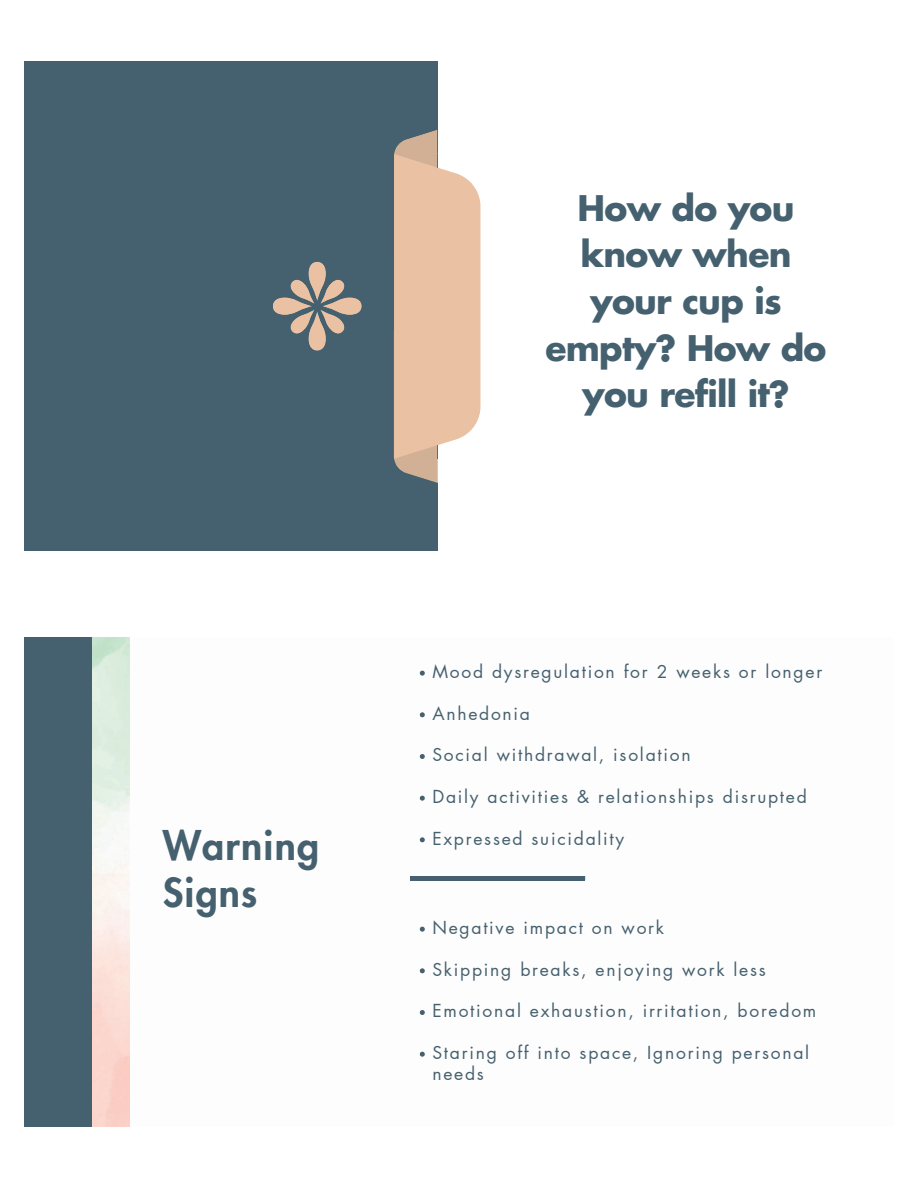
<style>
.page{position:relative;width:918px;height:1188px;background:#fff}
.page>*{position:absolute;margin:0;border:0;box-sizing:border-box;transform-origin:0 0}
.t1{font:800 39.3px/47.1px "Futura LT Pro";letter-spacing:.03em;color:#45616f}
.t2{font:700 34.5px/46.7px "Futura LT Pro";letter-spacing:-.02em;color:#45616f;text-align:center}
.t3{font:17.55px/20.9px "Futura LT Pro";letter-spacing:.1em;color:#45616f}
</style>
<div class="page">
<div style="left:24px;top:62px;width:413px;height:489px;background:#45616f"></div>
<svg style="left:273px;top:262px;width:89px;height:88px;background:#7f8381"></svg>
<svg style="left:394px;top:130px;width:86px;height:353px;background:#e7c6ac"></svg>
<svg style="left:420px;top:671px;width:5px;height:5px"></svg>
<svg style="left:420px;top:712px;width:5px;height:5px"></svg>
<svg style="left:420px;top:754px;width:5px;height:5px"></svg>
<svg style="left:420px;top:796px;width:5px;height:5px"></svg>
<svg style="left:420px;top:837px;width:5px;height:5px"></svg>
<svg style="left:420px;top:927px;width:5px;height:5px"></svg>
<svg style="left:420px;top:968px;width:5px;height:5px"></svg>
<svg style="left:420px;top:1010px;width:5px;height:5px"></svg>
<svg style="left:420px;top:1052px;width:5px;height:5px"></svg>
<div style="left:24px;top:637px;width:11px;height:489px;background:#45616f"></div>
<div style="left:35px;top:637px;width:58px;height:489px;background:#45616f"></div>
<img style="left:93px;top:637px;width:1px;height:489px">
<hr style="left:410px;top:876px;width:175px;height:4px;background:#45616f">
<h1 class="t1" style="left:163px;top:823px;width:158px">Warning<br>Signs</h1>
<h2 class="t2" style="left:546px;top:186px;width:282px">How do you know when your cup is empty? How do you refill it?</h2>
<p class="t3" style="left:432px;top:662px;width:391px">Mood dysregulation for 2 weeks or longer</p>
<p class="t3" style="left:432px;top:703px;width:99px">Anhedonia</p>
<p class="t3" style="left:432px;top:745px;width:260px">Social withdrawal, isolation</p>
<p class="t3" style="left:432px;top:787px;width:376px">Daily activities &amp; relationships disrupted</p>
<p class="t3" style="left:432px;top:828px;width:193px">Expressed suicidality</p>
<p class="t3" style="left:432px;top:918px;width:233px">Negative impact on work</p>
<p class="t3" style="left:432px;top:959px;width:335px">Skipping breaks, enjoying work less</p>
<p class="t3" style="left:432px;top:1001px;width:386px">Emotional exhaustion, irritation, boredom</p>
<p class="t3" style="left:432px;top:1043px;width:378px">Staring off into space, Ignoring personal needs</p>
</div>
